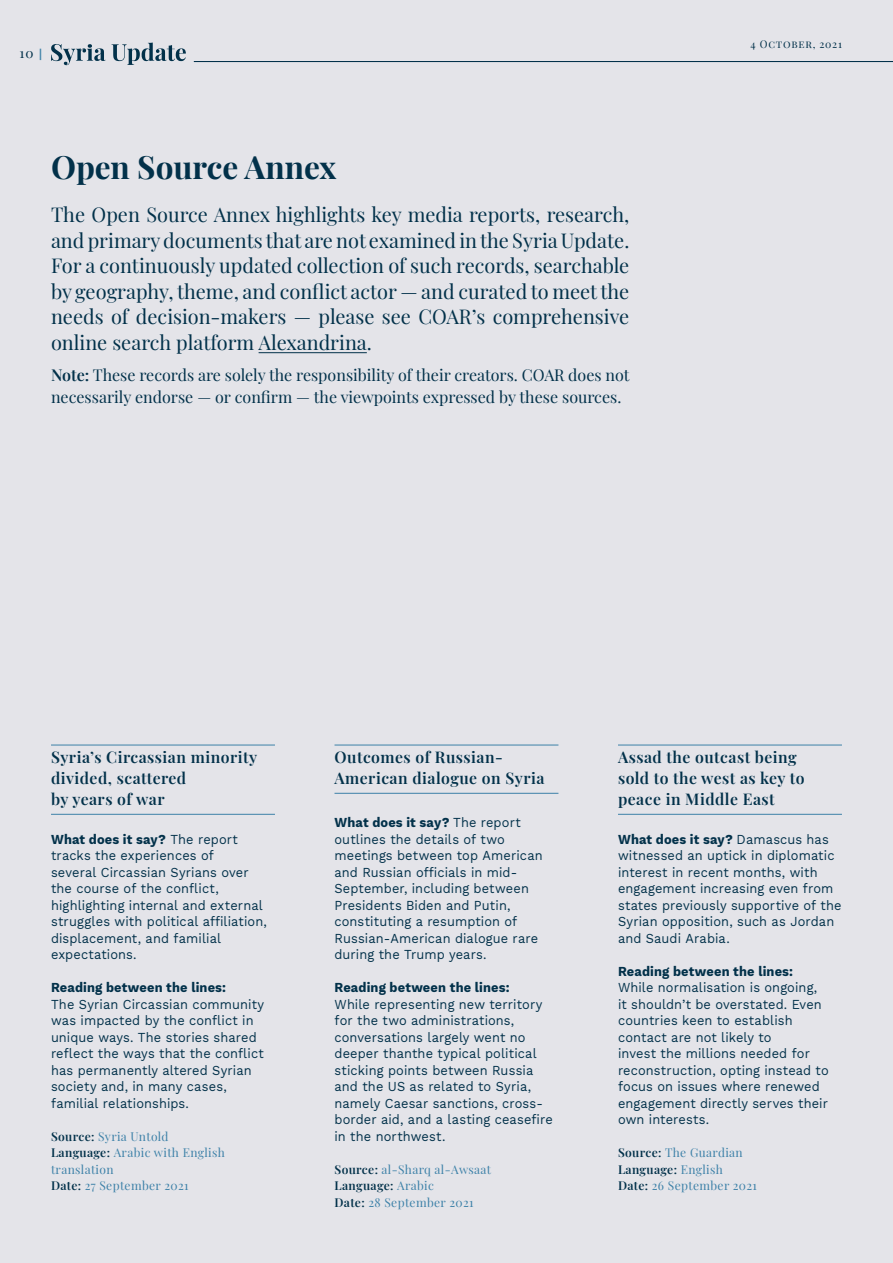
<style>
.page{position:relative;width:893px;height:1263px;background:#e4e4e9}
.page>*{position:absolute;margin:0;border:0;box-sizing:border-box;transform-origin:0 0}
.Title_Anex{font:700 31.5px "Playfair Display";color:#02314a}
.BellowTitle_Anex{font:19.95px/25.5px "Playfair Display";color:#02314a;text-align:justify}
.BellowTitle_Anex-2{font:16.05px/22.5px "Playfair Display";color:#02314a}
.Headline_Anex{font:600 15.75px/21px "Playfair Display";letter-spacing:.03em;color:#02314a}
.Body_Anex{font:13.5px/16.5px "Work Sans";letter-spacing:.01em;color:#02314a;scale:.95 1}
.t1{font:13.5px "Playfair Display";color:#02314a}
.SourceLanguageDate{font:12px/16.5px "Playfair Display";letter-spacing:.03em;color:#3d81a8}
.SourceLanguageDate-2{font:600 12px "Playfair Display";letter-spacing:.03em;color:#02314a}
.t2{font:10.5px "Playfair Display";letter-spacing:.07em;color:#02314a}
.s1{font-family:"Work Sans";font-weight:500;font-size:12.75px;color:#3d81a8}
.s2{font-weight:600}
.s3{font-weight:700}
.s4{font-weight:600;color:#02314a}
.s5{font-weight:400;color:#3d81a8}
</style>
<div class="page">
<hr style="left:194px;top:61px;width:699px;height:1px;background:#02314a">
<svg style="left:51px;top:43px;width:135px;height:22px"></svg>
<hr style="left:259px;top:352px;width:108px;height:1px;background:#02314a">
<hr style="left:51px;top:745px;width:224px;height:1px;background:#3d81a8">
<hr style="left:51px;top:814px;width:224px;height:1px;background:#3d81a8">
<hr style="left:334px;top:745px;width:224px;height:1px;background:#3d81a8">
<hr style="left:334px;top:793px;width:224px;height:1px;background:#3d81a8">
<hr style="left:618px;top:745px;width:224px;height:1px;background:#3d81a8">
<hr style="left:618px;top:814px;width:224px;height:1px;background:#3d81a8">
<p class="t1" style="left:20px;top:42px;width:24px">10 <span class="s1">|</span></p>
<p class="Title_Anex" style="left:51px;top:142px;width:287px">Open Source Annex</p>
<p class="BellowTitle_Anex" style="left:51px;top:200px;width:580px">The Open Source Annex highlights key media reports, research, and primary documents that are not examined in the Syria Update.<br>For a continuously updated collection of such records, searchable by geography, theme, and conflict actor — and curated to meet the needs of decision-makers — please see COAR’s comprehensive online search platform Alexandrina.</p>
<p class="BellowTitle_Anex-2" style="left:51px;top:362px;width:580px"><span class="s2">Note:</span> These records are solely the responsibility of their creators. COAR does not necessarily endorse — or confirm — the viewpoints expressed by these sources.</p>
<p class="t2" style="left:751px;top:36px;width:93px">4 October, 2021</p>
<p class="Headline_Anex" style="left:51px;top:746px;width:208px">Syria’s Circassian minority divided, scattered<br>by years of war</p>
<p class="Body_Anex" style="left:51px;top:830px;width:229px"><span class="s3">What does it say?</span> The report tracks the experiences of<br>several Circassian Syrians over the course of the conflict, highlighting internal and external struggles with political affiliation, displacement, and familial expectations.</p>
<p class="Body_Anex" style="left:51px;top:979px;width:226px"><span class="s3">Reading between the lines:<br></span>The Syrian Circassian community was impacted by the conflict in unique ways. The stories shared reflect the ways that the conflict has permanently altered Syrian society and, in many cases, familial relationships.</p>
<p class="SourceLanguageDate" style="left:51px;top:1127px;width:119px"><span class="s4">Source:</span> Syria Untold</p>
<p class="SourceLanguageDate" style="left:51px;top:1143px;width:175px"><span class="s4">Language:</span> Arabic with English translation</p>
<p class="SourceLanguageDate" style="left:51px;top:1176px;width:139px"><span class="s4">Date:</span> 27 September 2021</p>
<p class="Headline_Anex" style="left:334px;top:746px;width:212px">Outcomes of Russian-<br>American dialogue on Syria</p>
<p class="Body_Anex" style="left:334px;top:814px;width:221px"><span class="s3">What does it say?</span> The report outlines the details of two meetings between top American and Russian officials in mid-<br>September, including between<br>Presidents Biden and Putin, constituting a resumption of<br>Russian-American dialogue rare during the Trump years.</p>
<p class="Body_Anex" style="left:334px;top:979px;width:231px"><span class="s3">Reading between the lines:<br></span>While representing new territory for the two administrations, conversations largely went no deeper thanthe typical political sticking points between Russia and the US as related to Syria, namely Caesar sanctions, cross&shy;border aid, and a lasting ceasefire in the northwest.</p>
<p class="SourceLanguageDate" style="left:334px;top:1160px;width:158px"><span class="s4">Source:</span> al-Sharq al-Awsaat</p>
<p class="SourceLanguageDate-2" style="left:334px;top:1176px;width:101px">Language: <span class="s5">Arabic</span></p>
<p class="SourceLanguageDate" style="left:334px;top:1193px;width:141px"><span class="s4">Date:</span> 28 September 2021</p>
<p class="Headline_Anex" style="left:618px;top:746px;width:188px">Assad the outcast being sold to the west as key to peace in Middle East</p>
<p class="Body_Anex" style="left:618px;top:830px;width:237px"><span class="s3">What does it say?</span> Damascus has witnessed an uptick in diplomatic interest in recent months, with engagement increasing even from states previously supportive of the<br>Syrian opposition, such as Jordan and Saudi Arabia.</p>
<p class="Body_Anex" style="left:618px;top:962px;width:223px"><span class="s3">Reading between the lines:<br></span>While normalisation is ongoing, it shouldn’t be overstated. Even countries keen to establish contact are not likely to<br>invest the millions needed for reconstruction, opting instead to focus on issues where renewed engagement directly serves their own interests.</p>
<p class="SourceLanguageDate" style="left:618px;top:1143px;width:126px"><span class="s4">Source:</span> The Guardian</p>
<p class="SourceLanguageDate-2" style="left:618px;top:1160px;width:106px">Language: <span class="s5">English</span></p>
<p class="SourceLanguageDate" style="left:618px;top:1176px;width:141px"><span class="s4">Date:</span> 26 September 2021</p>
</div>
